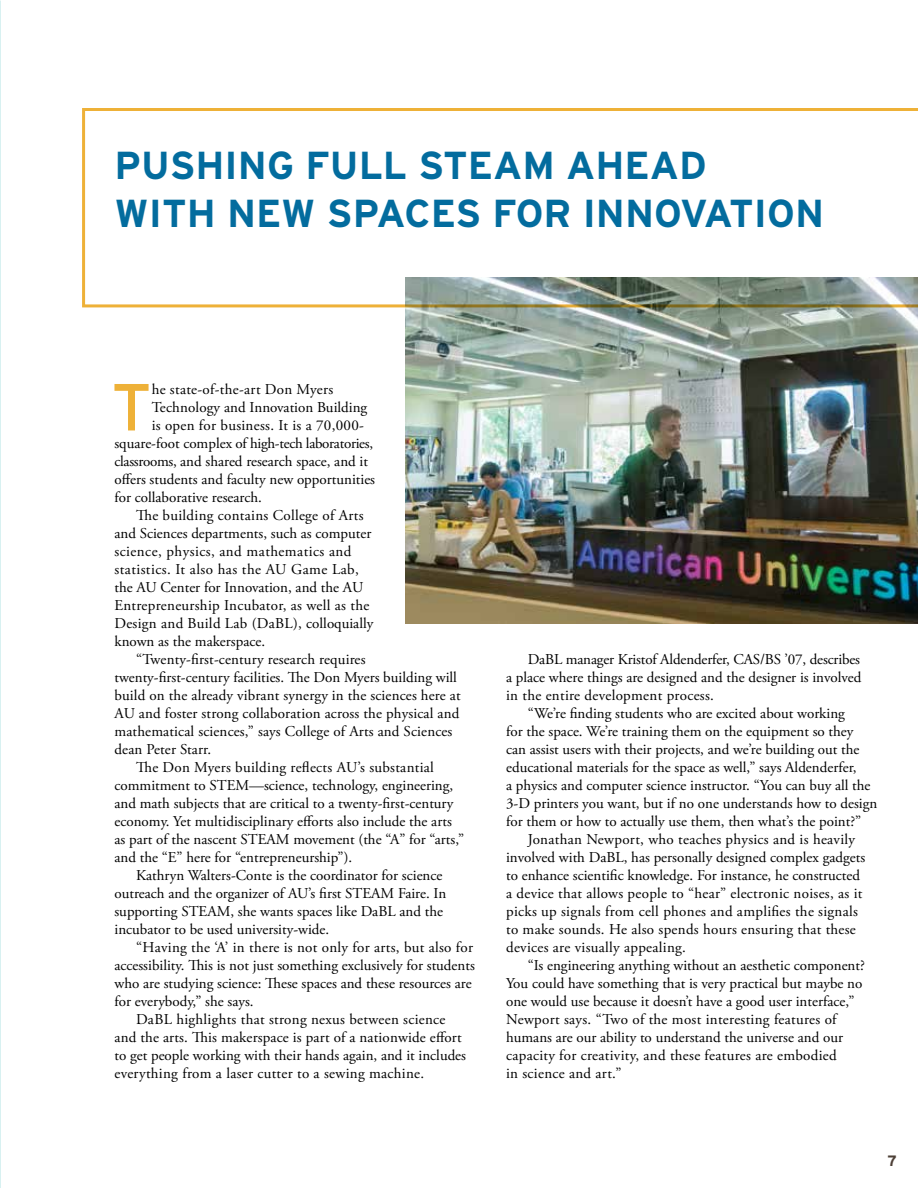
<style>
.page{position:relative;width:918px;height:1188px;background:#fff}
.page>*{position:absolute;margin:0;border:0;box-sizing:border-box;transform-origin:0 0}
.Body_Copy{font:66.45px "Interstate";color:#eeb138}
.t1{font:700 39px/48px "Interstate";color:#036c9e}
.Body_Copy-2{font:15px/18px "Adobe Garamond Pro";color:#000}
.Body_Copy-3{font:15px/18px "Adobe Garamond Pro";letter-spacing:.02em;color:#000}
.Body_Copy-4{font:15px "Adobe Garamond Pro";letter-spacing:-.02em;color:#000}
.t2{font:700 15px "Interstate";color:#4d4037}
</style>
<div class="page">
<img style="left:406px;top:307px;width:512px;height:316px">
<svg style="left:0;top:0;width:1px;height:1188px"></svg>
<svg style="left:82px;top:108px;width:836px;height:199px"></svg>
<p class="t1" style="left:114px;top:141px;width:711px">PUSHING FULL STEAM AHEAD<br>WITH NEW SPACES FOR INNOVATION</p>
<p class="Body_Copy" style="left:111px;top:370px;width:42px">T</p>
<p class="Body_Copy-3" style="left:152px;top:381px;width:183px">he state-of-the-art Don Myers</p>
<p class="Body_Copy-2" style="left:152px;top:399px;width:217px">Technology and Innovation Building</p>
<p class="Body_Copy-3" style="left:152px;top:417px;width:214px">is open for business. It is a 70,000-</p>
<p class="Body_Copy-4" style="left:114px;top:435px;width:260px">square-foot complex of high-tech laboratories,</p>
<p class="Body_Copy-2" style="left:114px;top:453px;width:255px">classrooms, and shared research space, and it</p>
<p class="Body_Copy-2" style="left:114px;top:471px;width:262px">offers students and faculty new opportunities</p>
<p class="Body_Copy-2" style="left:114px;top:489px;width:149px">for collaborative research.</p>
<p class="Body_Copy-3" style="left:114px;top:507px;width:260px;text-indent:22px">The building contains College of Arts and Sciences departments, such as computer science, physics, and mathematics and statistics. It also has the AU Game Lab, the AU Center for Innovation, and the AU Entrepreneurship Incubator, as well as the Design and Build Lab (DaBL), colloquially known as the makerspace.</p>
<p class="Body_Copy-2" style="left:114px;top:651px;width:348px;text-indent:22px">“Twenty-first-century research requires twenty-first-century facilities. The Don Myers building will build on the already vibrant synergy in the sciences here at AU and foster strong collaboration across the physical and mathematical sciences,” says College of Arts and Sciences dean Peter Starr.</p>
<p class="Body_Copy-2" style="left:114px;top:759px;width:351px;text-indent:22px">The Don Myers building reflects AU’s substantial commitment to STEM—science, technology, engineering, and math subjects that are critical to a twenty-first-century economy. Yet multidisciplinary efforts also include the arts as part of the nascent STEAM movement (the “A” for “arts,” and the “E” here for “entrepreneurship”).</p>
<p class="Body_Copy-2" style="left:114px;top:867px;width:333px;text-indent:22px">Kathryn Walters-Conte is the coordinator for science outreach and the organizer of AU’s first STEAM Faire. In supporting STEAM, she wants spaces like DaBL and the incubator to be used university-wide.</p>
<p class="Body_Copy-2" style="left:114px;top:939px;width:362px;text-indent:22px">“Having the ‘A’ in there is not only for arts, but also for accessibility. This is not just something exclusively for students who are studying science: These spaces and these resources are for everybody,” she says.</p>
<p class="Body_Copy-2" style="left:114px;top:1011px;width:353px;text-indent:22px">DaBL highlights that strong nexus between science and the arts. This makerspace is part of a nationwide effort to get people working with their hands again, and it includes everything from a laser cutter to a sewing machine.</p>
<p class="Body_Copy-2" style="left:506px;top:651px;width:357px;text-align:justify;text-indent:22px">DaBL manager Kristof Aldenderfer, CAS/BS ’07, describes a place where things are designed and the designer is involved in the entire development process.</p>
<p class="Body_Copy-2" style="left:506px;top:705px;width:373px;text-indent:22px">“We’re finding students who are excited about working<br>for the space. We’re training them on the equipment so they<br>can assist users with their projects, and we’re building out the educational materials for the space as well,” says Aldenderfer,<br>a physics and computer science instructor. “You can buy all the 3-D printers you want, but if no one understands how to design for them or how to actually use them, then what’s the point?”</p>
<p class="Body_Copy-3" style="left:506px;top:831px;width:361px;text-indent:22px">Jonathan Newport, who teaches physics and is heavily involved with DaBL, has personally designed complex gadgets to enhance scientific knowledge. For instance, he constructed a device that allows people to “hear” electronic noises, as it picks up signals from cell phones and amplifies the signals to make sounds. He also spends hours ensuring that these devices are visually appealing.</p>
<p class="Body_Copy-2" style="left:506px;top:957px;width:360px;text-indent:22px">“Is engineering anything without an aesthetic component?<br>You could have something that is very practical but maybe no one would use because it doesn’t have a good user interface,” Newport says. “Two of the most interesting features of humans are our ability to understand the universe and our capacity for creativity, and these features are embodied<br>in science and art.”</p>
<p class="t2" style="left:887px;top:1153px;width:11px">7</p>
</div>
